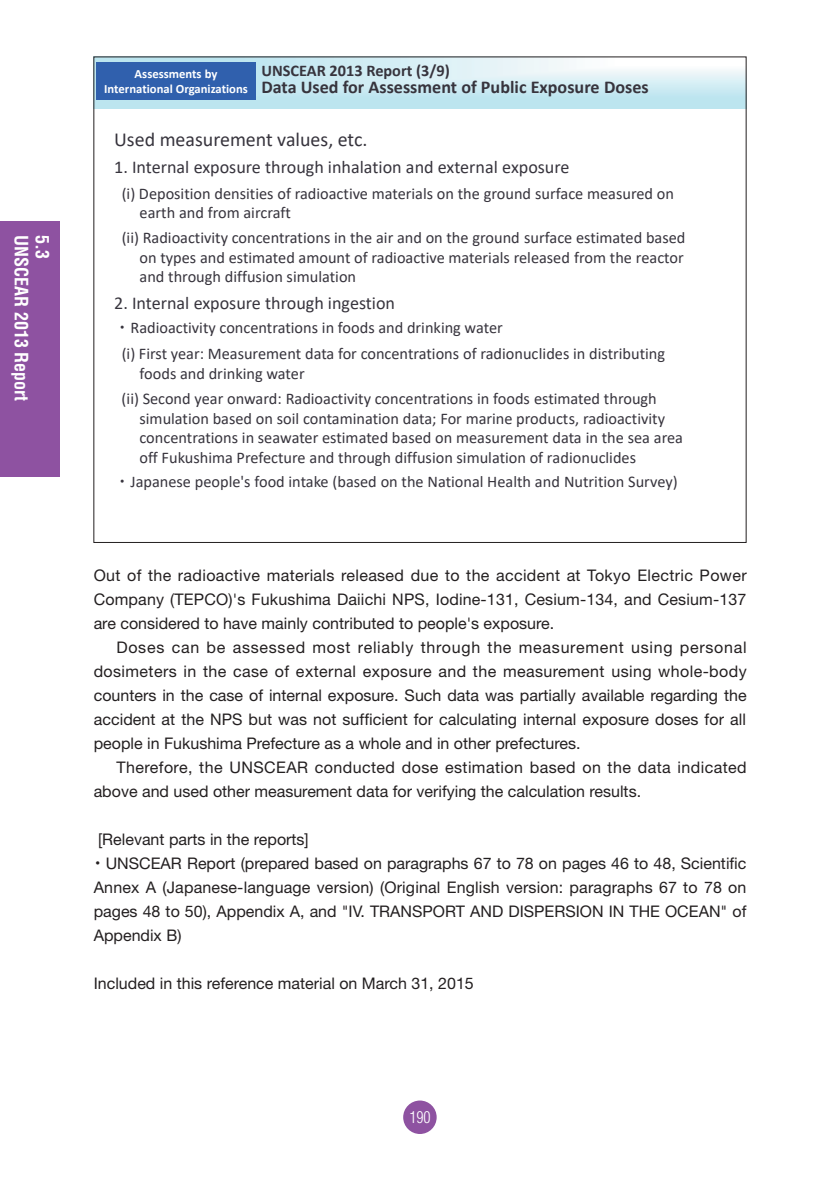
<style>
.page{position:relative;width:840px;height:1191px;background:#fff}
.page>*{position:absolute;margin:0;border:0;box-sizing:border-box;transform-origin:0 0}
.t1{font:20px "Calibri";color:#37343d}
.t2{font:18px "Calibri";color:#37343d}
.t3{font:700 18px "Calibri";color:#37343d}
.t4{font:700 condensed 18px "Helvetica";color:#fff}
.t5{font:16.2px/19.6px "Calibri";color:#37343d}
.t6{font:700 16.2px "Calibri";color:#37343d}
.t7{font:16px/24px "Helvetica Neue";color:#231f20;text-align:justify}
.t8{font:300 condensed 16px "Helvetica";color:#fff}
.t9{font:700 12.6px/15.2px "Calibri";color:#fff;text-align:center}
.s1{font-family:"Meiryo"}
.s2{font-family:"Koz Min Pr 6 N"}
</style>
<div class="page">
<div style="left:403px;top:1100px;width:33px;height:34px;background:#8e52a1;border-radius:50%"></div>
<div style="left:0;top:221px;width:60px;height:255px;background:#8e52a1"></div>
<img style="left:96px;top:59px;width:648px;height:49px">
<div style="left:96px;top:62px;width:159px;height:38px;background:#3060ad"></div>
<p class="t4" style="left:32px;top:235px;width:168px;rotate:90deg">UNSCEAR 2013 Report</p>
<p class="t4" style="left:53px;top:235px;width:25px;rotate:90deg">5.3</p>
<p class="t9" style="left:104px;top:66px;width:145px">Assessments by<br>International Organizations</p>
<p class="t6" style="left:261px;top:59px;width:190px">UNSCEAR 2013 Report (3/9)</p>
<p class="t3" style="left:261px;top:74px;width:388px">Data Used for Assessment of Public Exposure Doses</p>
<p class="t1" style="left:114px;top:125px;width:255px">Used measurement values, etc.</p>
<p class="t2" style="left:114px;top:155px;width:456px">1. Internal exposure through inhalation and external exposure</p>
<p class="t5" style="left:139px;top:183px;width:535px;text-indent:-18px">(i) Deposition densities of radioactive materials on the ground surface measured on earth and from aircraft</p>
<p class="t5" style="left:139px;top:228px;width:547px;text-align:justify;text-indent:-18px">(ii) Radioactivity concentrations in the air and on the ground surface estimated based on types and estimated amount of radioactive materials released from the reactor and through diffusion simulation</p>
<p class="t2" style="left:114px;top:290px;width:282px">2. Internal exposure through ingestion</p>
<p class="t5" style="left:122px;top:315px;width:544px;line-height:26px;text-indent:-7px"><span class="s1">・</span>Radioactivity concentrations in foods and drinking water<br>(i) First year: Measurement data for concentrations of radionuclides in distributing</p>
<p class="t5" style="left:122px;top:361px;width:536px;line-height:25px;text-indent:18px">foods and drinking water<br>(ii) Second year onward: Radioactivity concentrations in foods estimated through</p>
<p class="t5" style="left:139px;top:408px;width:544px">simulation based on soil contamination data; For marine products, radioactivity concentrations in seawater estimated based on measurement data in the sea area off Fukushima Prefecture and through diffusion simulation of radionuclides</p>
<p class="t5" style="left:114px;top:471px;width:564px"><span class="s1">・</span>Japanese people's food intake (based on the National Health and Nutrition Survey)</p>
<p class="t7" style="left:94px;top:563px;width:654px">Out of the radioactive materials released due to the accident at Tokyo Electric Power Company (TEPCO)'s Fukushima Daiichi NPS, Iodine-131, Cesium-134, and Cesium-137 are considered to have mainly contributed to people's exposure.</p>
<p class="t7" style="left:94px;top:635px;width:654px;text-indent:23px">Doses can be assessed most reliably through the measurement using personal dosimeters in the case of external exposure and the measurement using whole-body counters in the case of internal exposure. Such data was partially available regarding the accident at the NPS but was not sufficient for calculating internal exposure doses for all people in Fukushima Prefecture as a whole and in other prefectures.</p>
<p class="t7" style="left:94px;top:755px;width:654px;text-indent:23px">Therefore, the UNSCEAR conducted dose estimation based on the data indicated above and used other measurement data for verifying the calculation results.</p>
<p class="t7" style="left:98px;top:827px;width:212px">[Relevant parts in the reports]</p>
<p class="t7" style="left:90px;top:851px;width:658px"><span class="s2">・</span>UNSCEAR Report (prepared based on paragraphs 67 to 78 on pages 46 to 48, Scientific Annex A (Japanese-language version) (Original English version: paragraphs 67 to 78 on pages 48 to 50), Appendix A, and "IV. TRANSPORT AND DISPERSION IN THE OCEAN" of Appendix B)</p>
<p class="t7" style="left:94px;top:971px;width:381px">Included in this reference material on March 31, 2015</p>
<p class="t8" style="left:409px;top:1107px;width:23px">190</p>
</div>
